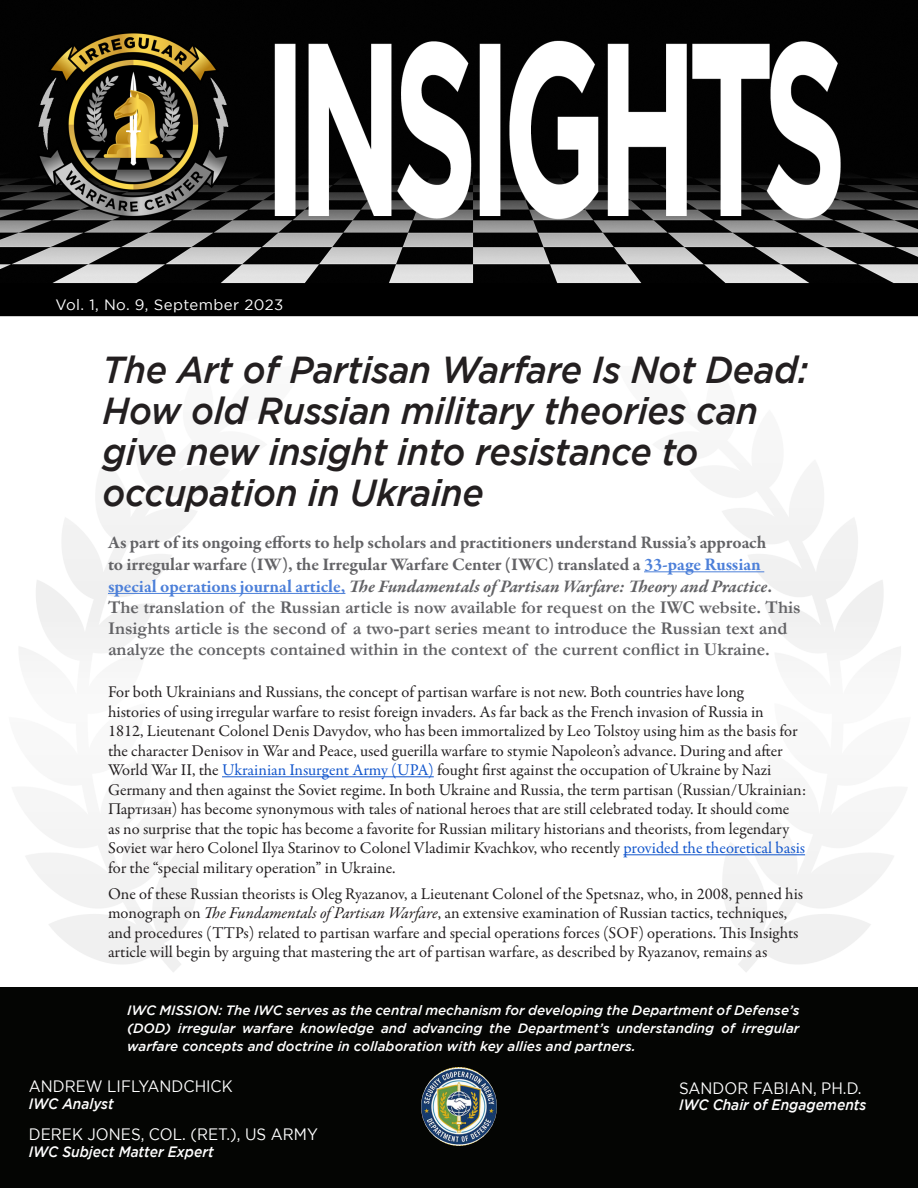
<style>
.page{position:relative;width:918px;height:1188px;background:#fff}
.page>*{position:absolute;margin:0;border:0;box-sizing:border-box;transform-origin:0 0}
.t1{font:italic 500 37.5px/41.2px "Gotham";letter-spacing:-.01em;color:#231f20;scale:.95 1}
.t2{font:700 18px/21.3px "Garamond";color:#636366}
.t3{font:16.5px/19.5px "Garamond Premr Pro";color:#231f20}
.t4{font:16.5px "Gotham";color:#fff;scale:.92 1}
.t5{font:italic 500 15px "Gotham";color:#fff;scale:.92 1}
.t6{font:15px "Gotham";letter-spacing:.025em;color:#fff}
.t7{font:italic 500 13.5px/18px "Gotham";color:#fff;text-align:justify}
.s1{font-family:"Garamond Premr Pro"}
.s2{font-family:"Garamond Premr Pro";color:#4d80d9}
.s3{font-family:"Garamond Premr Pro";font-style:italic}
.s4{color:#15c}
.s5{font-style:italic}
</style>
<div class="page">
<img style="left:0;top:0;width:918px;height:972px">
<div style="left:0;top:987px;width:918px;height:201px;background:#040503"></div>
<img style="left:421px;top:1067px;width:76px;height:79px">
<hr style="left:222px;top:776px;width:212px;height:1px;background:#15c">
<hr style="left:623px;top:854px;width:182px;height:1px;background:#15c">
<hr style="left:644px;top:571px;width:120px;height:1px;background:#4d80d9">
<hr style="left:108px;top:593px;width:237px;height:1px;background:#4d80d9">
<p class="t6" style="left:55px;top:296px;width:229px">Vol. 1, No. 9, September 2023</p>
<p class="t1" style="left:103px;top:348px;width:744px">The Art of Partisan Warfare Is Not Dead:</p>
<p class="t1" style="left:103px;top:390px;width:692px">How old Russian military theories can give new insight into resistance to occupation in Ukraine</p>
<p class="t2" style="left:108px;top:532px;width:694px"><span class="s1">As part of its ongoing efforts to help scholars and practitioners understand Russia’s approach<br>to irregular warfare (IW), the Irregular Warfare Center (IWC) translated a</span> <span class="s2">33-page Russian special operations journal article,</span> <span class="s3">The Fundamentals of Partisan Warfare: Theory and Practice</span><span class="s1">.<br></span>The translation of the Russian article is now available for request on the IWC website. This Insights article is the second of a two-part series meant to introduce the Russian text and analyze the concepts contained within in the context of the current conflict in Ukraine.</p>
<p class="t3" style="left:108px;top:683px;width:700px">For both Ukrainians and Russians, the concept of partisan warfare is not new. Both countries have long<br>histories of using irregular warfare to resist foreign invaders. As far back as the French invasion of Russia in<br>1812, Lieutenant Colonel Denis Davydov, who has been immortalized by Leo Tolstoy using him as the basis for the character Denisov in War and Peace, used guerilla warfare to stymie Napoleon’s advance. During and after World War II, the <span class="s4">Ukrainian Insurgent Army (UPA)</span> fought first against the occupation of Ukraine by Nazi Germany and then against the Soviet regime. In both Ukraine and Russia, the term partisan (Russian/Ukrainian:<br>Партизан) has become synonymous with tales of national heroes that are still celebrated today. It should come<br>as no surprise that the topic has become a favorite for Russian military historians and theorists, from legendary Soviet war hero Colonel Ilya Starinov to Colonel Vladimir Kvachkov, who recently <span class="s4">provided the theoretical basis </span>for the “special military operation” in Ukraine.</p>
<p class="t3" style="left:108px;top:884px;width:697px">One of these Russian theorists is Oleg Ryazanov, a Lieutenant Colonel of the Spetsnaz, who, in 2008, penned his monograph on <span class="s5">The Fundamentals of Partisan Warfare</span>, an extensive examination of Russian tactics, techniques, and procedures (TTPs) related to partisan warfare and special operations forces (SOF) operations. This Insights article will begin by arguing that mastering the art of partisan warfare, as described by Ryazanov, remains as</p>
<p class="t7" style="left:127px;top:1001px;width:674px">IWC MISSION: The IWC serves as the central mechanism for developing the Department of Defense’s (DOD) irregular warfare knowledge and advancing the Department’s understanding of irregular warfare concepts and doctrine in collaboration with key allies and partners.</p>
<p class="t4" style="left:29px;top:1077px;width:223px">ANDREW LIFLYANDCHICK</p>
<p class="t5" style="left:29px;top:1095px;width:94px">IWC Analyst</p>
<p class="t4" style="left:29px;top:1125px;width:316px">DEREK JONES, COL. (RET.), US ARMY</p>
<p class="t5" style="left:29px;top:1143px;width:202px">IWC Subject Matter Expert</p>
<p class="t4" style="left:679px;top:1079px;width:200px">SANDOR FABIAN, PH.D.</p>
<p class="t5" style="left:679px;top:1096px;width:205px">IWC Chair of Engagements</p>
</div>
